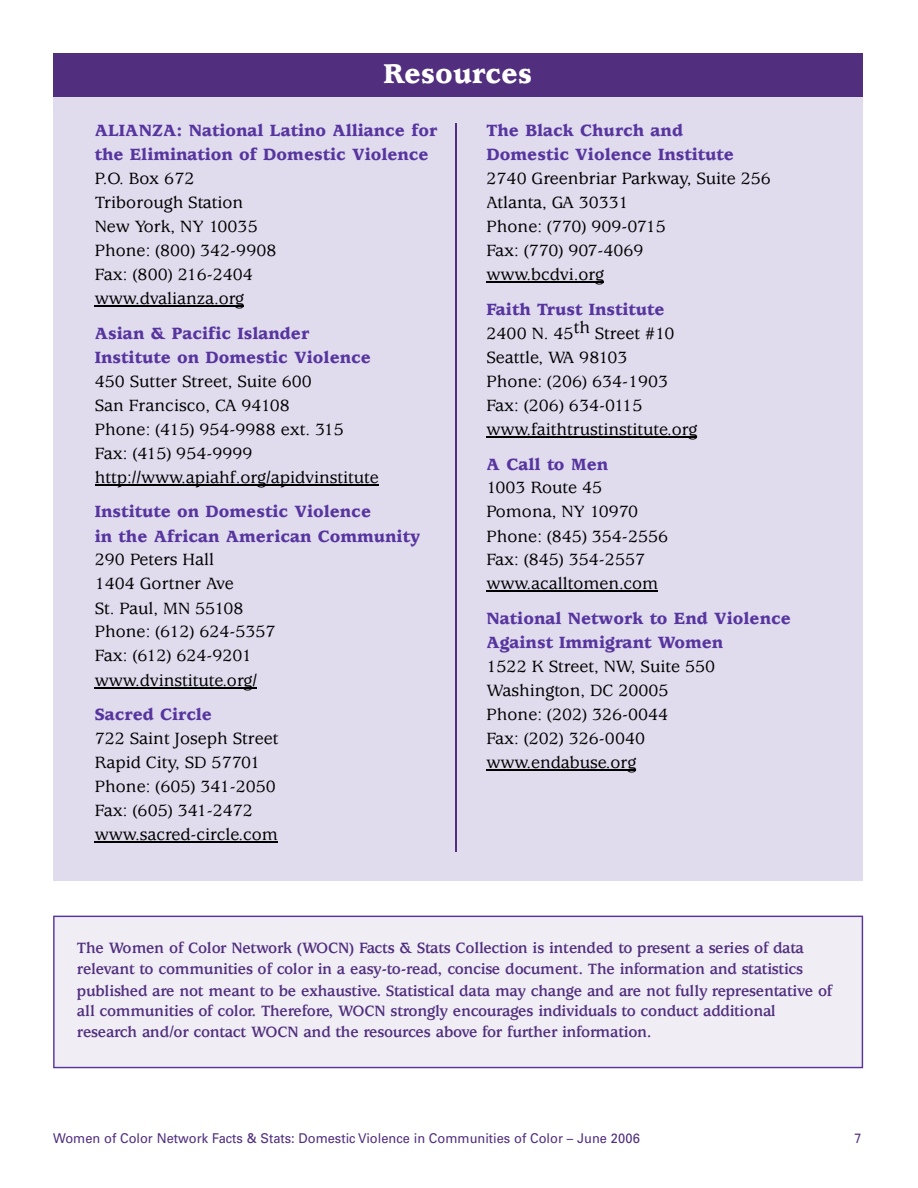
<style>
.page{position:relative;width:918px;height:1188px;background:#fff}
.page>*{position:absolute;margin:0;border:0;box-sizing:border-box;transform-origin:0 0}
.t1{font:900 30px "Usherwood";color:#fff}
.t2{font:500 18px/24px "Usherwood";color:#000}
.t3{font:900 18px/24.2px "Usherwood";color:#57359f}
.t4{font:700 16.5px/21px "Usherwood";letter-spacing:-.015em;color:#512f7e}
.t5{font:13.5px "Univers";color:#512f7e;scale:.95 1}
</style>
<div class="page">
<div style="left:53px;top:91px;width:810px;height:789px;background:#e0dbed"></div>
<hr style="left:95px;top:305px;width:42px;height:2px;background:#000">
<hr style="left:135px;top:305px;width:24px;height:2px;background:#000">
<hr style="left:158px;top:305px;width:47px;height:2px;background:#000">
<hr style="left:205px;top:305px;width:31px;height:2px;background:#000">
<svg style="left:236px;top:305px;width:8px;height:2px"></svg>
<hr style="left:95px;top:484px;width:88px;height:1px;background:#000">
<hr style="left:181px;top:484px;width:77px;height:1px;background:#000">
<hr style="left:257px;top:484px;width:122px;height:1px;background:#000">
<hr style="left:95px;top:687px;width:42px;height:1px;background:#000">
<hr style="left:135px;top:687px;width:88px;height:1px;background:#000">
<svg style="left:223px;top:687px;width:34px;height:1px"></svg>
<hr style="left:95px;top:842px;width:42px;height:1px;background:#000">
<hr style="left:135px;top:842px;width:37px;height:1px;background:#000">
<hr style="left:172px;top:842px;width:45px;height:1px;background:#000">
<svg style="left:217px;top:842px;width:22px;height:1px"></svg>
<hr style="left:239px;top:842px;width:39px;height:1px;background:#000">
<hr style="left:487px;top:281px;width:42px;height:1px;background:#000">
<hr style="left:527px;top:281px;width:69px;height:1px;background:#000">
<hr style="left:487px;top:436px;width:42px;height:1px;background:#000">
<hr style="left:537px;top:436px;width:131px;height:1px;background:#000">
<svg style="left:668px;top:436px;width:29px;height:1px"></svg>
<hr style="left:487px;top:591px;width:42px;height:1px;background:#000">
<hr style="left:527px;top:591px;width:47px;height:1px;background:#000">
<hr style="left:573px;top:591px;width:85px;height:1px;background:#000">
<hr style="left:487px;top:770px;width:42px;height:1px;background:#000">
<hr style="left:527px;top:770px;width:80px;height:1px;background:#000">
<svg style="left:607px;top:770px;width:29px;height:1px"></svg>
<hr style="left:455px;top:124px;width:1px;height:728px;background:#512f7e">
<div style="left:53px;top:53px;width:810px;height:44px;background:#512f7e"></div>
<div style="left:53px;top:916px;width:810px;height:152px;background:#f0edf5"></div>
<h1 class="t1" style="left:384px;top:56px;width:150px">Resources</h1>
<p class="t3" style="left:95px;top:119px;width:344px">ALIANZA: National Latino Alliance for the Elimination of Domestic Violence</p>
<p class="t2" style="left:95px;top:166px;width:183px">P.O. Box 672<br>Triborough Station<br>New York, NY 10035<br>Phone: (800) 342-9908<br>Fax: (800) 216-2404 www.dvalianza.org</p>
<p class="t3" style="left:95px;top:321px;width:277px">Asian &amp; Pacific Islander<br>Institute on Domestic Violence</p>
<p class="t2" style="left:95px;top:369px;width:286px">450 Sutter Street, Suite 600<br>San Francisco, CA 94108<br>Phone: (415) 954-9988 ext. 315<br>Fax: (415) 954-9999 http://www.apiahf.org/apidvinstitute</p>
<p class="t3" style="left:95px;top:500px;width:327px">Institute on Domestic Violence<br>in the African American Community</p>
<p class="t2" style="left:95px;top:548px;width:182px">290 Peters Hall<br>1404 Gortner Ave<br>St. Paul, MN 55108<br>Phone: (612) 624-5357<br>Fax: (612) 624-9201 www.dvinstitute.org/</p>
<p class="t3" style="left:95px;top:703px;width:119px">Sacred Circle</p>
<p class="t2" style="left:95px;top:727px;width:185px">722 Saint Joseph Street<br>Rapid City, SD 57701<br>Phone: (605) 341-2050<br>Fax: (605) 341-2472 www.sacred-circle.com</p>
<p class="t3" style="left:487px;top:119px;width:249px">The Black Church and<br>Domestic Violence Institute</p>
<p class="t2" style="left:487px;top:166px;width:286px">2740 Greenbriar Parkway, Suite 256<br>Atlanta, GA 30331<br>Phone: (770) 909-0715<br>Fax: (770) 907-4069<br>www.bcdvi.org</p>
<p class="t3" style="left:487px;top:298px;width:179px">Faith Trust Institute</p>
<p class="t2" style="left:487px;top:321px;width:212px">2400 N. 45th Street #10<br>Seattle, WA 98103<br>Phone: (206) 634-1903<br>Fax: (206) 634-0115 www.faithtrustinstitute.org</p>
<p class="t3" style="left:487px;top:452px;width:123px">A Call to Men</p>
<p class="t2" style="left:487px;top:476px;width:183px">1003 Route 45<br>Pomona, NY 10970<br>Phone: (845) 354-2556<br>Fax: (845) 354-2557 www.acalltomen.com</p>
<p class="t3" style="left:487px;top:607px;width:306px;line-height:23.7px">National Network to End Violence<br>Against Immigrant Women</p>
<p class="t2" style="left:487px;top:655px;width:230px">1522 K Street, NW, Suite 550<br>Washington, DC 20005<br>Phone: (202) 326-0044<br>Fax: (202) 326-0040 www.endabuse.org</p>
<p class="t4" style="left:77px;top:938px;width:757px">The Women of Color Network (WOCN) Facts &amp; Stats Collection is intended to present a series of data relevant to communities of color in a easy-to-read, concise document. The information and statistics published are not meant to be exhaustive. Statistical data may change and are not fully representative of all communities of color. Therefore, WOCN strongly encourages individuals to conduct additional research and/or contact WOCN and the resources above for further information.</p>
<p class="t5" style="left:53px;top:1130px;width:619px">Women of Color Network Facts &amp; Stats: Domestic Violence in Communities of Color – June 2006</p>
<p class="t5" style="left:854px;top:1130px;width:9px">7</p>
</div>
